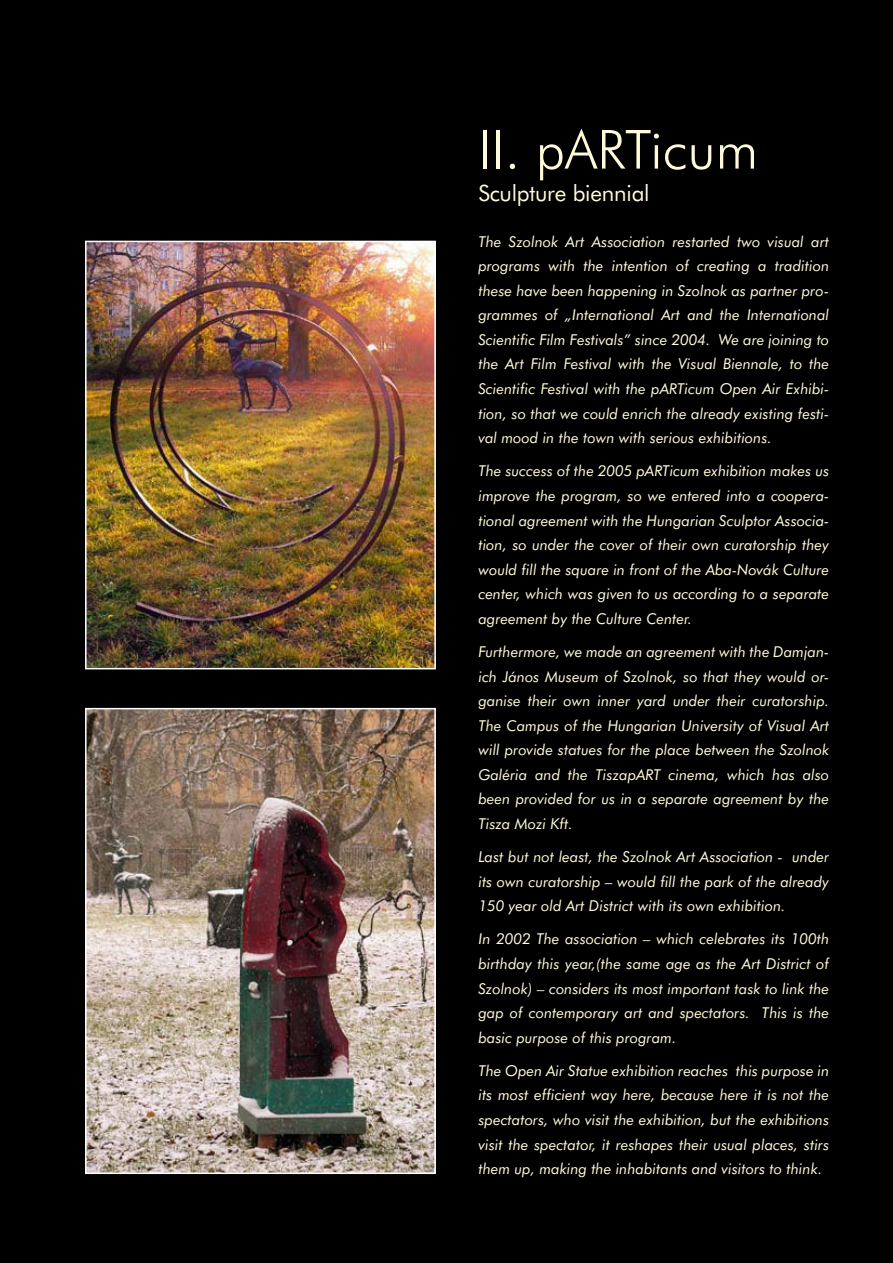
<style>
.page{position:relative;width:893px;height:1263px;background:#000}
.page>*{position:absolute;margin:0;border:0;box-sizing:border-box;transform-origin:0 0}
.t1{font:300 54px "Futura BT";color:#fffbda}
.t2{font:22.5px "H Futura Normal";letter-spacing:-.01em;color:#fffbda}
.t3{font:italic 15px/24.6px "H Futura Normal";color:#fffbda;text-align:justify}
</style>
<div class="page">
<img style="left:88px;top:244px;width:345px;height:422px">
<div style="left:85px;top:241px;width:351px;height:428px;border:2px solid #fff"></div>
<img style="left:88px;top:711px;width:345px;height:460px">
<div style="left:85px;top:708px;width:351px;height:466px;border:2px solid #fff"></div>
<h1 class="t1" style="left:478px;top:117px;width:281px">II. pARTicum</h1>
<h2 class="t2" style="left:478px;top:179px;width:173px">Sculpture biennial</h2>
<p class="t3" style="left:478px;top:229px;width:352px">The Szolnok Art Association restarted two visual art programs with the intention of creating a tradition these have been happening in Szolnok as partner pro&shy;grammes of „International Art and the International Scientific Film Festivals” since 2004. We are joining to the Art Film Festival with the Visual Biennale, to the Scientific Festival with the pARTicum Open Air Exhibi&shy;tion, so that we could enrich the already existing festi&shy;val mood in the town with serious exhibitions.</p>
<p class="t3" style="left:478px;top:459px;width:352px">The success of the 2005 pARTicum exhibition makes us improve the program, so we entered into a coopera&shy;tional agreement with the Hungarian Sculptor Associa&shy;tion, so under the cover of their own curatorship they would fill the square in front of the Aba-Novák Culture center, which was given to us according to a separate agreement by the Culture Center.</p>
<p class="t3" style="left:478px;top:639px;width:352px">Furthermore, we made an agreement with the Damjan&shy;ich János Museum of Szolnok, so that they would or&shy;ganise their own inner yard under their curatorship.<br>The Campus of the Hungarian University of Visual Art will provide statues for the place between the Szolnok Galéria and the TiszapART cinema, which has also been provided for us in a separate agreement by the Tisza Mozi Kft.</p>
<p class="t3" style="left:478px;top:844px;width:352px">Last but not least, the Szolnok Art Association - under its own curatorship – would fill the park of the already 150 year old Art District with its own exhibition.</p>
<p class="t3" style="left:478px;top:927px;width:352px">In 2002 The association – which celebrates its 100th birthday this year,(the same age as the Art District of Szolnok) – considers its most important task to link the gap of contemporary art and spectators. This is the basic purpose of this program.</p>
<p class="t3" style="left:478px;top:1058px;width:352px">The Open Air Statue exhibition reaches this purpose in its most efficient way here, because here it is not the spectators, who visit the exhibition, but the exhibitions visit the spectator, it reshapes their usual places, stirs them up, making the inhabitants and visitors to think.</p>
</div>
